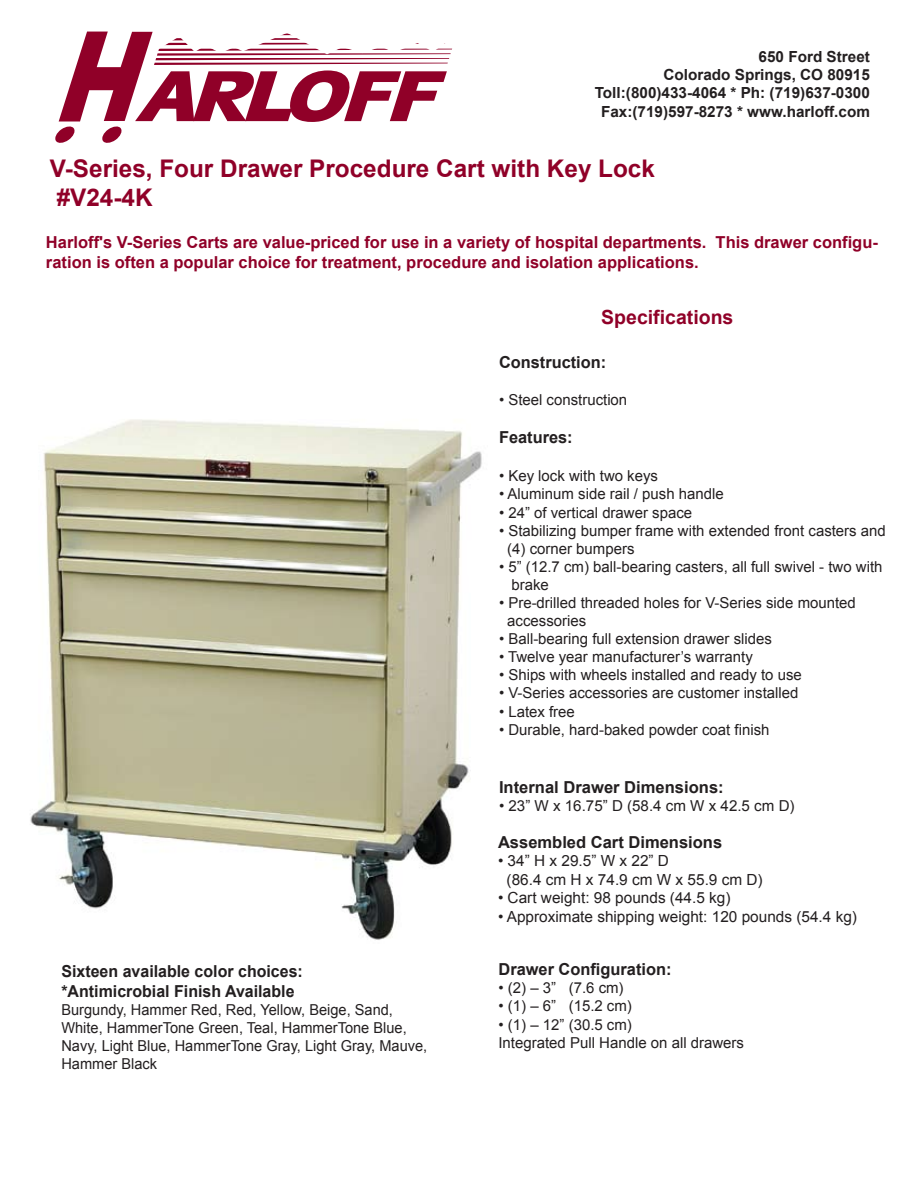
<style>
.page{position:relative;width:918px;height:1188px;background:#fff}
.page>*{position:absolute;margin:0;border:0;box-sizing:border-box;transform-origin:0 0}
.t1{font:700 24.3px/29.1px "Arial";color:#900028}
.t2{font:700 19.5px "Arial";color:#900028}
.t3{font:700 16.5px/19.8px "Arial";color:#900028}
.t4{font:700 16.5px/19.8px "Arial";color:#231f20}
.t5{font:15.3px/18.5px "Arial";color:#231f20}
.t6{font:700 15.3px/18.3px "Arial";color:#231f20;text-align:right}
.t7{font:15.15px/18.1px "Arial";color:#231f20}
</style>
<div class="page">
<img style="left:30px;top:419px;width:452px;height:521px">
<svg style="left:55px;top:31px;width:397px;height:112px"></svg>
<p class="t6" style="left:595px;top:47px;width:277px">650 Ford Street<br>Colorado Springs, CO 80915<br>Toll:(800)433-4064 * Ph: (719)637-0300<br>Fax:(719)597-8273 * www.harloff.com</p>
<h1 class="t1" style="left:50px;top:154px;width:606px">V-Series, Four Drawer Procedure Cart with Key Lock #V24-4K</h1>
<p class="t3" style="left:46px;top:233px;width:833px">Harloff's V-Series Carts are value-priced for use in a variety of hospital departments. This drawer configu&shy;ration is often a popular choice for treatment, procedure and isolation applications.</p>
<p class="t2" style="left:601px;top:304px;width:134px">Specifications</p>
<p class="t4" style="left:499px;top:353px;width:109px">Construction:</p>
<p class="t7" style="left:499px;top:391px;width:130px">• Steel construction</p>
<p class="t4" style="left:499px;top:428px;width:75px">Features:</p>
<p class="t7" style="left:499px;top:467px;width:161px">• Key lock with two keys</p>
<p class="t7" style="left:499px;top:485px;width:226px">• Aluminum side rail / push handle</p>
<p class="t7" style="left:499px;top:503px;width:195px">• 24” of vertical drawer space</p>
<p class="t7" style="left:507px;top:521px;width:380px;text-indent:-8px">• Stabilizing bumper frame with extended front casters and (4) corner bumpers</p>
<p class="t7" style="left:511px;top:558px;width:373px;text-indent:-12px">• 5” (12.7 cm) ball-bearing casters, all full swivel - two with brake</p>
<p class="t7" style="left:507px;top:594px;width:350px;text-indent:-8px">• Pre-drilled threaded holes for V-Series side mounted accessories</p>
<p class="t7" style="left:499px;top:630px;width:274px">• Ball-bearing full extension drawer slides</p>
<p class="t7" style="left:499px;top:648px;width:255px">• Twelve year manufacturer’s warranty</p>
<p class="t7" style="left:499px;top:666px;width:304px">• Ships with wheels installed and ready to use</p>
<p class="t7" style="left:499px;top:684px;width:301px">• V-Series accessories are customer installed</p>
<p class="t7" style="left:499px;top:702px;width:77px">• Latex free</p>
<p class="t7" style="left:499px;top:720px;width:272px">• Durable, hard-baked powder coat finish</p>
<p class="t4" style="left:499px;top:778px;width:226px">Internal Drawer Dimensions:</p>
<p class="t7" style="left:499px;top:797px;width:297px">• 23” W x 16.75” D (58.4 cm W x 42.5 cm D)</p>
<p class="t4" style="left:61px;top:962px;width:243px">Sixteen available color choices: *Antimicrobial Finish Available</p>
<p class="t7" style="left:61px;top:1000px;width:367px">Burgundy, Hammer Red, Red, Yellow, Beige, Sand, White, HammerTone Green, Teal, HammerTone Blue, Navy, Light Blue, HammerTone Gray, Light Gray, Mauve, Hammer Black</p>
<p class="t4" style="left:498px;top:833px;width:226px">Assembled Cart Dimensions</p>
<p class="t5" style="left:507px;top:852px;width:258px;text-indent:-9px">• 34” H x 29.5” W x 22” D<br>(86.4 cm H x 74.9 cm W x 55.9 cm D)</p>
<p class="t5" style="left:498px;top:889px;width:234px">• Cart weight: 98 pounds (44.5 kg)</p>
<p class="t5" style="left:498px;top:907px;width:361px">• Approximate shipping weight: 120 pounds (54.4 kg)</p>
<p class="t4" style="left:499px;top:960px;width:175px">Drawer Configuration:</p>
<p class="t7" style="left:499px;top:979px;width:127px">• (2) – 3” (7.6 cm)</p>
<p class="t7" style="left:499px;top:997px;width:135px">• (1) – 6” (15.2 cm)</p>
<p class="t7" style="left:499px;top:1015px;width:247px">• (1) – 12” (30.5 cm)<br>Integrated Pull Handle on all drawers</p>
</div>
